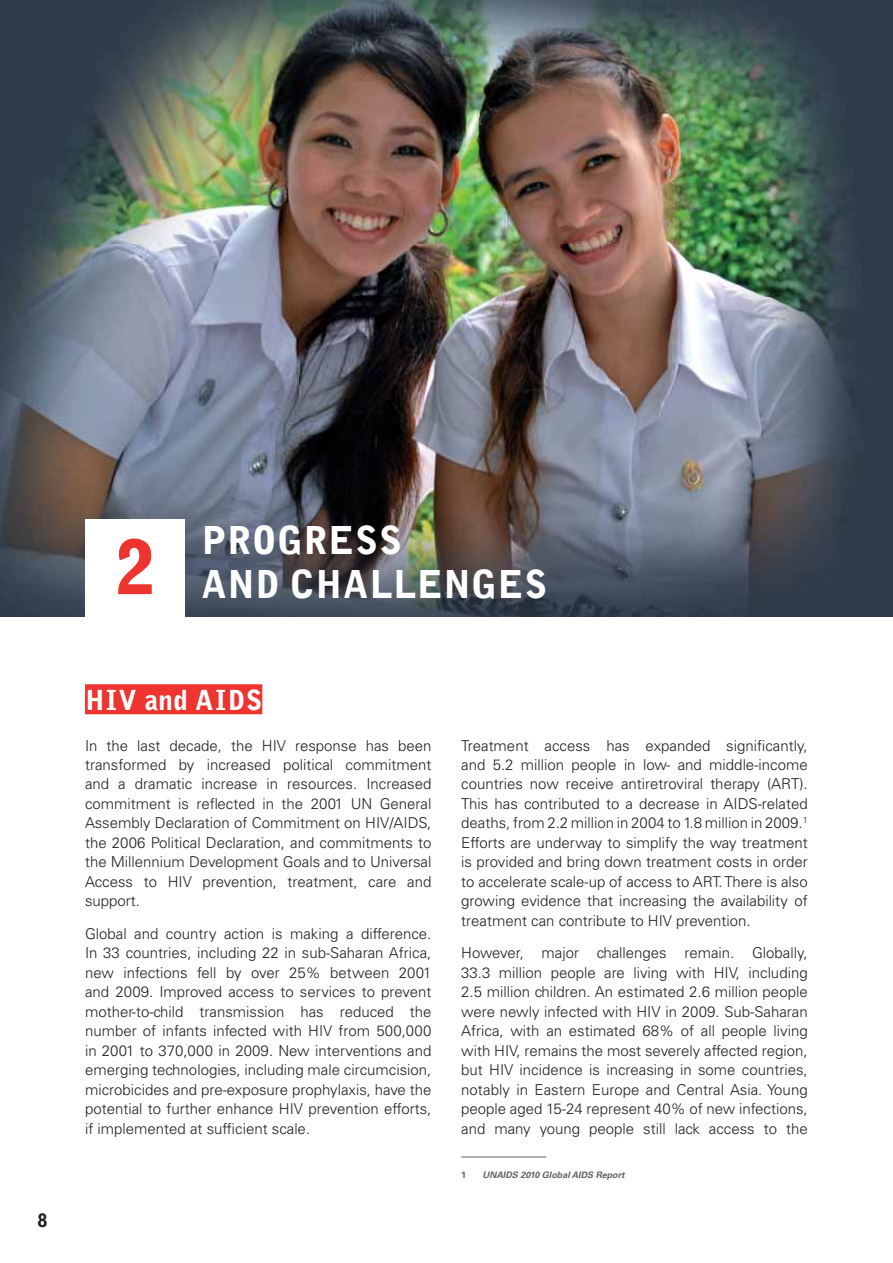
<style>
.page{position:relative;width:893px;height:1263px;background:#fff}
.page>*{position:absolute;margin:0;border:0;box-sizing:border-box;transform-origin:0 0}
.t1{font:700 76.35px "Grotesque MT Std";color:#ee342e}
.t2{font:900 37.5px/43.5px "Grotesque MT Std";letter-spacing:.04em;color:#fff}
.t3{font:900 27px "Grotesque MT Std";letter-spacing:.055em;color:#fff}
.t4{font:900 18px "Grotesque MT Std";color:#231f20}
.t5{font:300 15px/19.5px "Univers LT Std";color:#231f20;text-align:justify}
.t6{font:italic 700 9px "Univers LT Std";color:#636466}
.t7{font:700 9px "Univers LT Std";color:#636466}
</style>
<div class="page">
<img style="left:0;top:0;width:888px;height:617px">
<div style="left:85px;top:684px;width:177px;height:30px;background:#ee342e"></div>
<hr style="left:461px;top:1156px;width:85px;height:2px;background:#939598">
<div style="left:85px;top:519px;width:100px;height:100px;background:#fff"></div>
<p class="t4" style="left:37px;top:1213px;width:12px">8</p>
<h1 class="t1" style="left:117px;top:523px;width:38px">2</h1>
<h2 class="t2" style="left:202px;top:521px;width:347px">PROGRESS<br>AND CHALLENGES</h2>
<h3 class="t3" style="left:85px;top:689px;width:179px">HIV and AIDS</h3>
<p class="t5" style="left:85px;top:736px;width:348px">In the last decade, the HIV response has been transformed by increased political commitment and a dramatic increase in resources. Increased commitment is reflected in the 2001 UN General Assembly Declaration of Commitment on HIV/AIDS, the 2006 Political Declaration, and commitments to the Millennium Development Goals and to Universal Access to HIV prevention, treatment, care and support.</p>
<p class="t5" style="left:85px;top:924px;width:348px">Global and country action is making a difference.<br>In 33 countries, including 22 in sub-Saharan Africa, new infections fell by over 25% between 2001 and 2009. Improved access to services to prevent mother-to-child transmission has reduced the number of infants infected with HIV from 500,000 in 2001 to 370,000 in 2009. New interventions and emerging technologies, including male circumcision, microbicides and pre-exposure prophylaxis, have the potential to further enhance HIV prevention efforts, if implemented at sufficient scale.</p>
<p class="t5" style="left:461px;top:736px;width:348px">Treatment access has expanded significantly, and 5.2 million people in low- and middle-income countries now receive antiretroviral therapy (ART).<br>This has contributed to a decrease in AIDS-related deaths, from 2.2 million in 2004 to 1.8 million in 2009.<sup>1<br></sup>Efforts are underway to simplify the way treatment is provided and bring down treatment costs in order to accelerate scale-up of access to ART. There is also growing evidence that increasing the availability of treatment can contribute to HIV prevention.</p>
<p class="t5" style="left:461px;top:944px;width:348px">However, major challenges remain. Globally, 33.3 million people are living with HIV, including 2.5 million children. An estimated 2.6 million people were newly infected with HIV in 2009. Sub-Saharan Africa, with an estimated 68% of all people living with HIV, remains the most severely affected region, but HIV incidence is increasing in some countries, notably in Eastern Europe and Central Asia. Young people aged 15-24 represent 40% of new infections, and many young people still lack access to the</p>
<p class="t7" style="left:461px;top:1171px;width:7px">1</p>
<p class="t6" style="left:482px;top:1171px;width:144px">UNAIDS 2010 Global AIDS Report</p>
</div>
